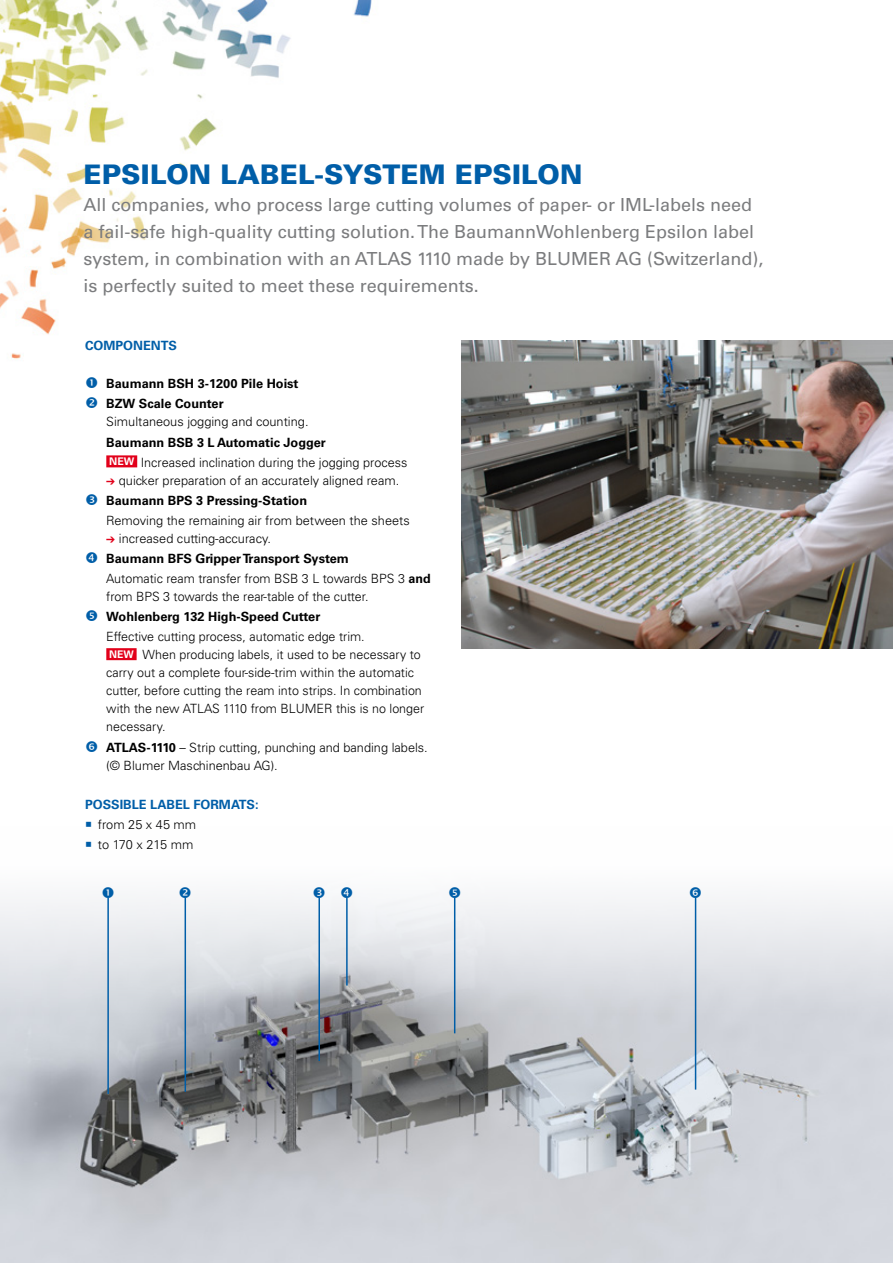
<style>
.page{position:relative;width:893px;height:1263px;background:#fff}
.page>*{position:absolute;margin:0;border:0;box-sizing:border-box;transform-origin:0 0}
.t1{font:900 27px "Univers";color:#005ea8}
.t2{font:18px/27px "Univers";color:#7b7c7e}
.t3{font:300 12.75px/18px "Univers";color:#000}
.t4{font:700 12.75px/20.1px "Univers";color:#000}
.t5{font:700 12.75px "Univers";color:#005ea8}
.s1{font-weight:700}
.s2{font-weight:700;font-size:10.5px;color:#fff}
</style>
<div class="page">
<img style="left:0;top:0;width:372px;height:468px">
<div style="left:106px;top:455px;width:31px;height:12px;background:#e2001a"></div>
<div style="left:106px;top:648px;width:31px;height:12px;background:#e2001a"></div>
<img style="left:461px;top:340px;width:432px;height:309px">
<img style="left:0;top:896px;width:893px;height:367px">
<hr style="left:695px;top:898px;width:1px;height:191px;background:#005ea8">
<hr style="left:454px;top:898px;width:1px;height:135px;background:#005ea8">
<hr style="left:107px;top:898px;width:2px;height:196px;background:#005ea8">
<hr style="left:185px;top:898px;width:1px;height:194px;background:#005ea8">
<hr style="left:318px;top:898px;width:2px;height:163px;background:#005ea8">
<hr style="left:346px;top:898px;width:2px;height:87px;background:#005ea8">
<svg style="left:86px;top:377px;width:27px;height:12px"></svg>
<svg style="left:86px;top:397px;width:27px;height:12px"></svg>
<svg style="left:103px;top:896px;width:11px;height:2px"></svg>
<svg style="left:180px;top:896px;width:11px;height:2px"></svg>
<svg style="left:314px;top:896px;width:11px;height:2px"></svg>
<svg style="left:341px;top:896px;width:11px;height:2px"></svg>
<svg style="left:449px;top:896px;width:11px;height:2px"></svg>
<svg style="left:690px;top:896px;width:11px;height:2px"></svg>
<h1 class="t1" style="left:84px;top:157px;width:500px">EPSILON LABEL-SYSTEM EPSILON</h1>
<p class="t2" style="left:84px;top:191px;width:681px">All companies, who process large cutting volumes of paper- or IML-labels need a fail-safe high-quality cutting solution. The BaumannWohlenberg Epsilon label system, in combination with an ATLAS 1110 made by BLUMER AG (Switzerland), is perfectly suited to meet these requirements.</p>
<p class="t5" style="left:85px;top:338px;width:94px">COMPONENTS</p>
<p class="t4" style="left:106px;top:374px;width:194px">Baumann BSH 3-1200 Pile Hoist<br>BZW Scale Counter</p>
<p class="t3" style="left:106px;top:413px;width:204px">Simultaneous jogging and counting.</p>
<p class="t3" style="left:106px;top:432px;width:303px;line-height:20.1px"><span class="s1">Baumann BSB 3 L Automatic Jogger<br></span><span class="s2">NEW</span> Increased inclination during the jogging process</p>
<p class="t3" style="left:119px;top:471px;width:282px">quicker preparation of an accurately aligned ream.</p>
<p class="t4" style="left:106px;top:490px;width:202px">Baumann BPS 3 Pressing-Station</p>
<p class="t3" style="left:119px;top:511px;width:292px;text-indent:-13px">Removing the remaining air from between the sheets increased cutting-accuracy.</p>
<p class="t3" style="left:106px;top:548px;width:326px;line-height:20.1px"><span class="s1">Baumann BFS Gripper Transport System<br></span>Automatic ream transfer from BSB 3 L towards BPS 3 <span class="s1">and</span></p>
<p class="t3" style="left:106px;top:588px;width:264px">from BPS 3 towards the rear-table of the cutter.</p>
<p class="t4" style="left:106px;top:607px;width:215px">Wohlenberg 132 High-Speed Cutter</p>
<p class="t3" style="left:106px;top:628px;width:319px">Effective cutting process, automatic edge trim.<br><span class="s2">NEW</span> When producing labels, it used to be necessary to carry out a complete four-side-trim within the automatic cutter, before cutting the ream into strips. In combination with the new ATLAS 1110 from BLUMER this is no longer necessary.</p>
<p class="t3" style="left:106px;top:738px;width:323px"><span class="s1">ATLAS-1110</span> – Strip cutting, punching and banding labels. (© Blumer Maschinenbau AG).</p>
<p class="t5" style="left:85px;top:797px;width:175px">POSSIBLE LABEL FORMATS:</p>
<p class="t3" style="left:98px;top:814px;width:100px;line-height:20.1px">from 25 x 45 mm to 170 x 215 mm</p>
</div>
